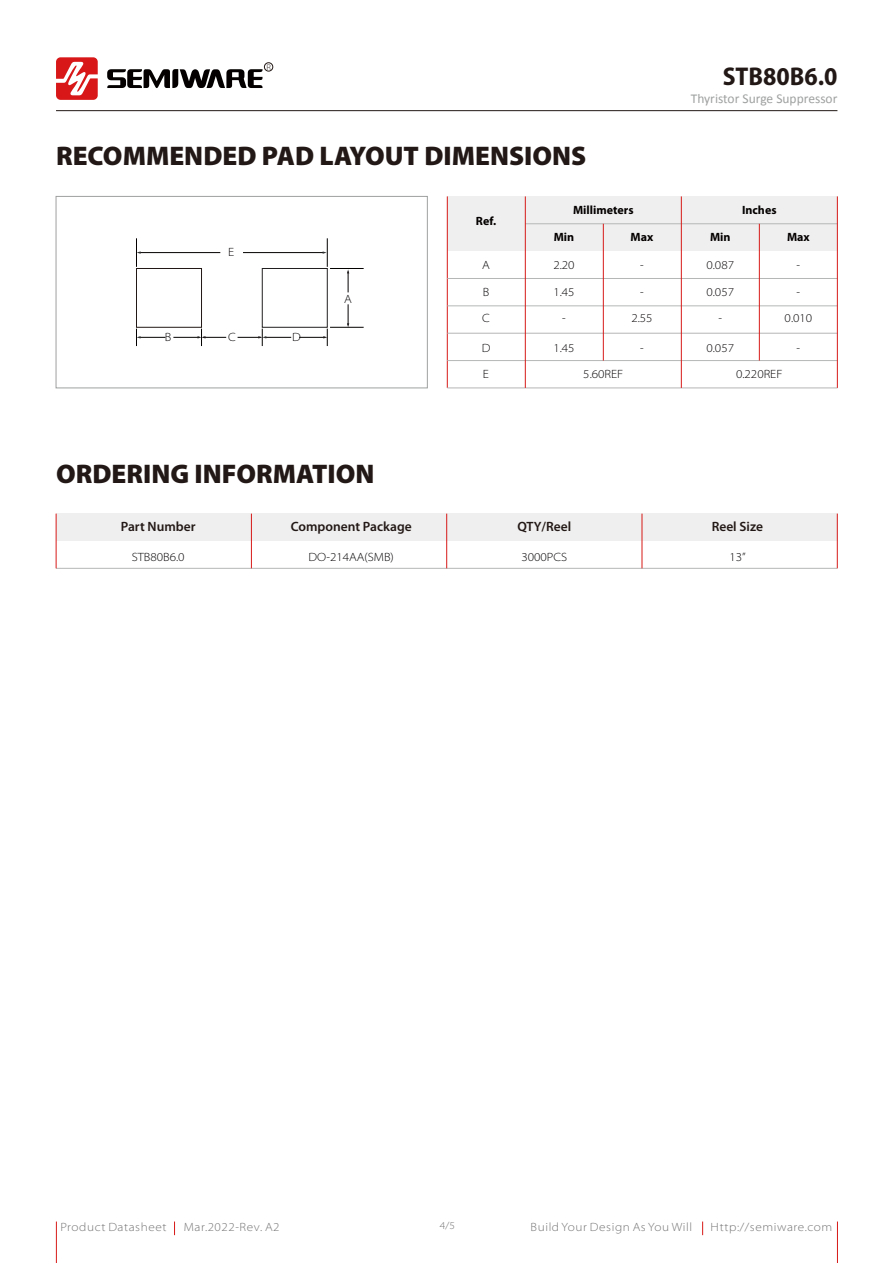
<style>
.page{position:relative;width:893px;height:1263px;background:#fff}
.page>*{position:absolute;margin:0;border:0;box-sizing:border-box;transform-origin:0 0}
.t1{font:900 27px "Myriad Pro";color:#221815}
.t2{font:700 semi-condensed 25.8px "Myriad Pro";color:#221815}
.t3{font:600 13.5px "Myriad Pro";color:#221815}
.t4{font:13.5px "Calibri";color:#9fa0a0}
.t5{font:300 semi-expanded 12px "Myriad Pro";color:#040000}
.t6{font:300 semi-expanded 12px "Myriad Pro";letter-spacing:.05em;color:#727171}
.t7{font:700 12px "Myriad Pro";color:#040000}
.t8{font:300 semi-expanded 10.5px "Myriad Pro";color:#727171}
.t9{font:300 semi-expanded 8.25px "Myriad Pro";color:#221815}
</style>
<div class="page">
<hr style="left:56px;top:1221px;width:1px;height:42px;background:#d71a18">
<hr style="left:837px;top:1221px;width:1px;height:42px;background:#d71a18">
<svg style="left:702px;top:1221px;width:1px;height:14px"></svg>
<svg style="left:174px;top:1221px;width:1px;height:14px"></svg>
<hr style="left:56px;top:110px;width:781px;height:1px;background:#221815">
<svg style="left:56px;top:57px;width:42px;height:43px"></svg>
<svg style="left:107px;top:69px;width:156px;height:19px"></svg>
<div style="left:264px;top:63px;width:9px;height:8px;border:1px solid #221815;border-radius:50%"></div>
<div style="left:56px;top:513px;width:781px;height:28px;background:#efefef"></div>
<hr style="left:56px;top:568px;width:781px;height:1px;background:#b5b6b6">
<hr style="left:837px;top:514px;width:1px;height:54px;background:#d71a18">
<hr style="left:642px;top:514px;width:1px;height:54px;background:#d71a18">
<hr style="left:446px;top:514px;width:1px;height:54px;background:#d71a18">
<hr style="left:251px;top:514px;width:1px;height:54px;background:#d71a18">
<hr style="left:56px;top:514px;width:1px;height:54px;background:#d71a18">
<div style="left:447px;top:196px;width:390px;height:55px;background:#efefef"></div>
<div style="left:56px;top:196px;width:372px;height:192px;border:1px solid #9fa0a0"></div>
<hr style="left:447px;top:196px;width:1px;height:192px;background:#d71a18">
<hr style="left:447px;top:388px;width:390px;height:1px;background:#b5b6b6">
<hr style="left:447px;top:360px;width:390px;height:1px;background:#b5b6b6">
<hr style="left:447px;top:333px;width:390px;height:1px;background:#b5b6b6">
<hr style="left:447px;top:306px;width:390px;height:1px;background:#b5b6b6">
<hr style="left:447px;top:278px;width:390px;height:1px;background:#b5b6b6">
<hr style="left:525px;top:223px;width:312px;height:1px;background:#b5b6b6">
<hr style="left:525px;top:196px;width:1px;height:192px;background:#d71a18">
<hr style="left:759px;top:224px;width:1px;height:137px;background:#d71a18">
<hr style="left:837px;top:196px;width:1px;height:192px;background:#d71a18">
<hr style="left:603px;top:224px;width:1px;height:137px;background:#d71a18">
<hr style="left:681px;top:196px;width:1px;height:192px;background:#d71a18">
<div style="left:136px;top:268px;width:66px;height:60px;background:#fff;border:1px solid #221815"></div>
<div style="left:262px;top:268px;width:66px;height:60px;border:1px solid #221f20"></div>
<hr style="left:331px;top:268px;width:32px;height:1px;background:#040000">
<hr style="left:331px;top:327px;width:32px;height:1px;background:#040000">
<svg style="left:136px;top:329px;width:29px;height:16px"></svg>
<hr style="left:140px;top:252px;width:80px;height:1px;background:#040000">
<svg style="left:136px;top:239px;width:5px;height:27px"></svg>
<hr style="left:243px;top:252px;width:80px;height:1px;background:#040000">
<svg style="left:323px;top:239px;width:5px;height:27px"></svg>
<svg style="left:174px;top:329px;width:52px;height:16px"></svg>
<svg style="left:238px;top:329px;width:53px;height:16px"></svg>
<svg style="left:300px;top:329px;width:28px;height:16px"></svg>
<svg style="left:347px;top:269px;width:2px;height:23px"></svg>
<svg style="left:347px;top:305px;width:2px;height:22px"></svg>
<p class="t9" style="left:267px;top:62px;width:6px">R</p>
<h1 class="t1" style="left:56px;top:141px;width:532px">RECOMMENDED PAD LAYOUT DIMENSIONS</h1>
<h2 class="t2" style="left:723px;top:62px;width:116px">STB80B6.0</h2>
<p class="t4" style="left:691px;top:90px;width:148px">Thyristor Surge Suppressor</p>
<p class="t5" style="left:228px;top:245px;width:8px">E</p>
<p class="t5" style="left:165px;top:330px;width:8px">B</p>
<p class="t5" style="left:228px;top:330px;width:9px">C</p>
<p class="t5" style="left:292px;top:330px;width:10px">D</p>
<p class="t5" style="left:344px;top:292px;width:9px">A</p>
<p class="t7" style="left:476px;top:214px;width:22px">Ref.</p>
<p class="t7" style="left:573px;top:204px;width:62px">Millimeters</p>
<p class="t7" style="left:742px;top:204px;width:36px">Inches</p>
<p class="t7" style="left:554px;top:230px;width:22px">Min</p>
<p class="t7" style="left:631px;top:230px;width:24px">Max</p>
<p class="t7" style="left:710px;top:230px;width:22px">Min</p>
<p class="t7" style="left:787px;top:230px;width:24px">Max</p>
<p class="t5" style="left:482px;top:258px;width:9px">A</p>
<p class="t5" style="left:640px;top:258px;width:5px">-</p>
<p class="t5" style="left:797px;top:258px;width:5px">-</p>
<p class="t5" style="left:483px;top:286px;width:8px">B</p>
<p class="t5" style="left:640px;top:286px;width:5px">-</p>
<p class="t5" style="left:553px;top:258px;width:23px">2.20</p>
<p class="t5" style="left:553px;top:286px;width:23px">1.45</p>
<p class="t5" style="left:706px;top:258px;width:29px">0.087</p>
<p class="t5" style="left:706px;top:286px;width:29px">0.057</p>
<p class="t5" style="left:797px;top:286px;width:5px">-</p>
<p class="t5" style="left:482px;top:312px;width:9px">C</p>
<p class="t5" style="left:482px;top:341px;width:10px">D</p>
<p class="t5" style="left:483px;top:367px;width:8px">E</p>
<p class="t5" style="left:562px;top:312px;width:5px">-</p>
<p class="t5" style="left:553px;top:341px;width:23px">1.45</p>
<p class="t5" style="left:631px;top:312px;width:23px">2.55</p>
<p class="t5" style="left:785px;top:312px;width:29px">0.010</p>
<p class="t5" style="left:640px;top:341px;width:5px">-</p>
<p class="t5" style="left:718px;top:312px;width:5px">-</p>
<p class="t5" style="left:706px;top:341px;width:29px">0.057</p>
<p class="t5" style="left:797px;top:341px;width:5px">-</p>
<p class="t5" style="left:583px;top:367px;width:42px">5.60REF</p>
<p class="t5" style="left:736px;top:367px;width:48px">0.220REF</p>
<h1 class="t1" style="left:56px;top:459px;width:320px">ORDERING INFORMATION</h1>
<p class="t3" style="left:121px;top:519px;width:76px">Part Number</p>
<p class="t3" style="left:291px;top:519px;width:122px">Component Package</p>
<p class="t3" style="left:517px;top:519px;width:55px">QTY/Reel</p>
<p class="t3" style="left:712px;top:519px;width:53px">Reel Size</p>
<p class="t5" style="left:132px;top:551px;width:54px">STB80B6.0</p>
<p class="t5" style="left:309px;top:551px;width:87px">DO-214AA(SMB)</p>
<p class="t5" style="left:521px;top:551px;width:47px">3000PCS</p>
<p class="t5" style="left:729px;top:551px;width:18px">13”</p>
<p class="t6" style="left:60px;top:1221px;width:108px">Product Datasheet</p>
<p class="t6" style="left:184px;top:1221px;width:97px">Mar.2022-Rev. A2</p>
<p class="t8" style="left:440px;top:1219px;width:17px">4/5</p>
<p class="t6" style="left:531px;top:1221px;width:163px">Build Your Design As You Will</p>
<p class="t6" style="left:711px;top:1221px;width:123px">Http://semiware.com</p>
</div>
